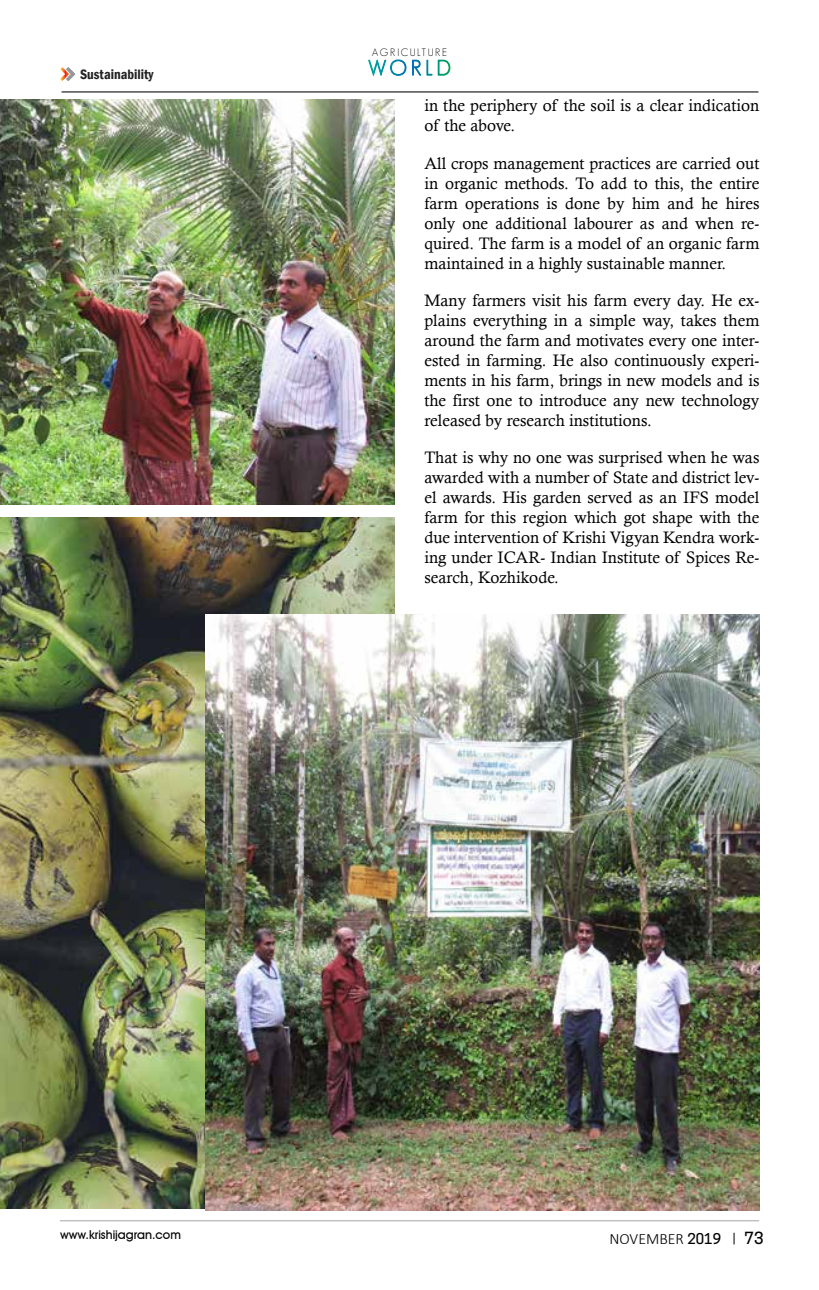
<style>
.page{position:relative;width:819px;height:1290px;background:#fff}
.page>*{position:absolute;margin:0;border:0;box-sizing:border-box;transform-origin:0 0}
.t1{font:16.62px/19.9px "Calisto";color:#000;text-align:justify}
.t2{font:300 15.75px "Calibri";color:#000}
.t3{font:500 15.75px "Cooper Hewitt";color:#000}
.t4{font:600 condensed 14px "Franklin Gothic";color:#000}
.t5{font:500 12.25px "Avant Garde IT Cby BT";color:#000}
.t6{font:300 10.5px "Geosans";letter-spacing:.145em;color:#000}
.s1{font-family:"Cooper Hewitt";font-weight:500;font-size:14px}
</style>
<div class="page">
<svg style="left:60px;top:67px;width:15px;height:14px"></svg>
<hr style="left:62px;top:91px;width:696px;height:2px;background:#000">
<svg style="left:368px;top:59px;width:38px;height:17px"></svg>
<svg style="left:412px;top:60px;width:38px;height:16px"></svg>
<hr style="left:60px;top:1220px;width:699px;height:1px;background:#666767">
<img style="left:0;top:99px;width:394px;height:405px">
<img style="left:0;top:517px;width:394px;height:691px">
<img style="left:205px;top:614px;width:554px;height:596px">
<p class="t4" style="left:80px;top:65px;width:75px">Sustainability</p>
<p class="t6" style="left:372px;top:47px;width:77px">AGRICULTURE</p>
<p class="t1" style="left:424px;top:95px;width:336px">in the periphery of the soil is a clear indication of the above.</p>
<p class="t1" style="left:424px;top:153px;width:336px">All crops management practices are carried out in organic methods. To add to this, the entire farm operations is done by him and he hires only one additional labourer as and when re&shy;quired. The farm is a model of an organic farm maintained in a highly sustainable manner.</p>
<p class="t1" style="left:424px;top:290px;width:336px">Many farmers visit his farm every day. He ex&shy;plains everything in a simple way, takes them around the farm and motivates every one inter&shy;ested in farming. He also continuously experi&shy;ments in his farm, brings in new models and is the first one to introduce any new technology released by research institutions.</p>
<p class="t1" style="left:424px;top:447px;width:336px">That is why no one was surprised when he was awarded with a number of State and district lev&shy;el awards. His garden served as an IFS model farm for this region which got shape with the due intervention of Krishi Vigyan Kendra work&shy;ing under ICAR- Indian Institute of Spices Re&shy;search, Kozhikode.</p>
<p class="t5" style="left:60px;top:1227px;width:122px">www.krishijagran.com</p>
<p class="t2" style="left:609px;top:1229px;width:113px">NOVEMBER <span class="s1">2019</span></p>
<p class="t3" style="left:744px;top:1229px;width:20px">73</p>
</div>
